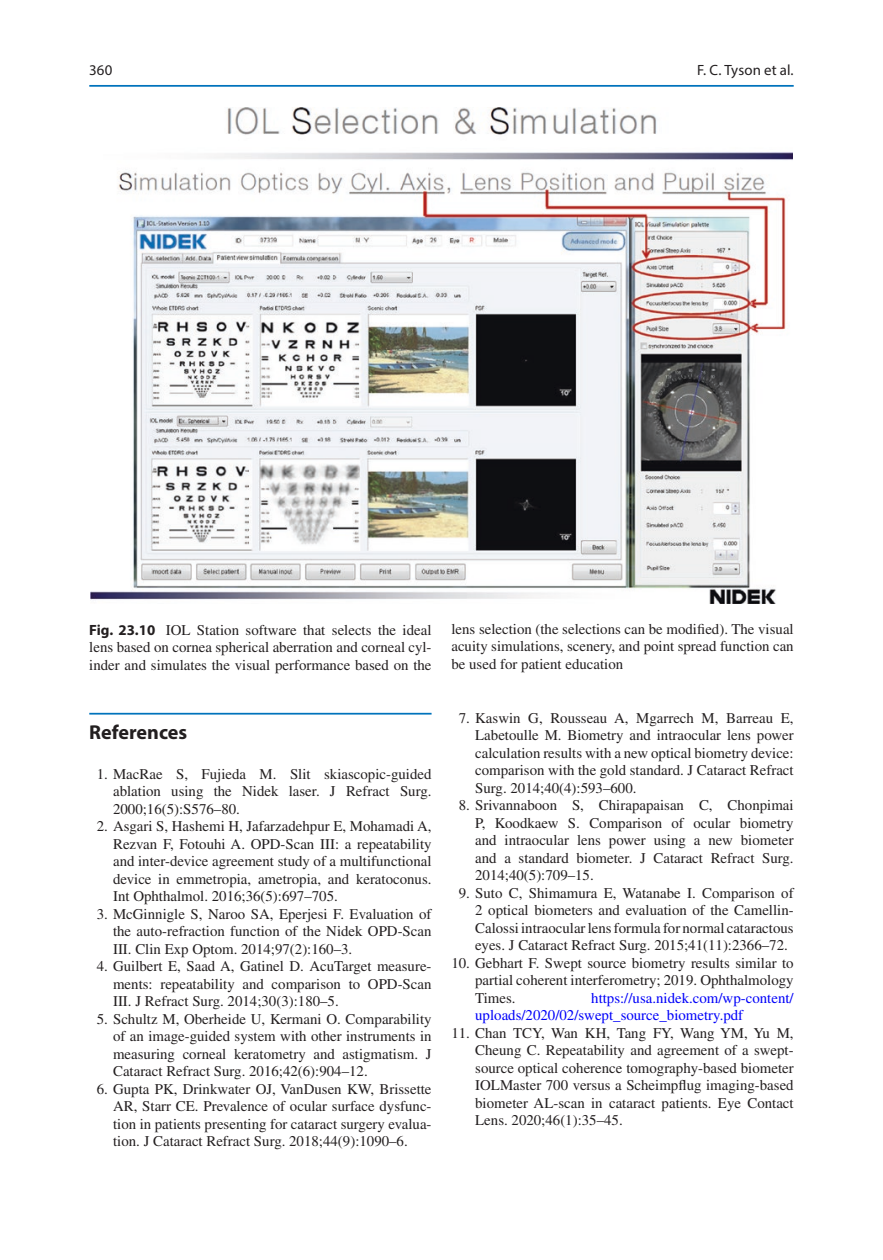
<style>
.page{position:relative;width:883px;height:1260px;background:#fff}
.page>*{position:absolute;margin:0;border:0;box-sizing:border-box;transform-origin:0 0}
.t1{font:700 20.12px "Myriad Pro";color:#231f20}
.t2{font:14.88px/17.5px "Times LT Std";color:#231f20;text-align:justify}
.t3{font:14.88px/17.5px "Times LT Std";color:#0000fa}
.t4{font:14.88px "Myriad Pro";letter-spacing:.005em;color:#231f20}
.s1{font-family:"Myriad Pro";font-weight:700}
</style>
<div class="page">
<img style="left:91px;top:107px;width:701px;height:497px">
<hr style="left:89px;top:713px;width:343px;height:2px;background:#0073bc">
<hr style="left:89px;top:85px;width:705px;height:2px;background:#0073bc">
<p class="t4" style="left:89px;top:61px;width:25px">360</p>
<p class="t4" style="left:697px;top:61px;width:98px">F. C. Tyson et al.</p>
<p class="t2" style="left:89px;top:621px;width:344px"><span class="s1">Fig. 23.10</span> IOL Station software that selects the ideal lens based on cornea spherical aberration and corneal cyl&shy;inder and simulates the visual performance based on the</p>
<p class="t2" style="left:451px;top:620px;width:344px">lens selection (the selections can be modified). The visual acuity simulations, scenery, and point spread function can be used for patient education</p>
<h1 class="t1" style="left:89px;top:719px;width:99px">References</h1>
<p class="t2" style="left:113px;top:765px;width:320px;text-indent:-16px">1. MacRae S, Fujieda M. Slit skiascopic-guided ablation using the Nidek laser. J Refract Surg.<br>2000;16(5):S576–80.</p>
<p class="t2" style="left:113px;top:817px;width:320px;text-indent:-16px">2. Asgari S, Hashemi H, Jafarzadehpur E, Mohamadi A, Rezvan F, Fotouhi A. OPD-Scan III: a repeatability and inter-device agreement study of a multifunctional device in emmetropia, ametropia, and keratoconus.<br>Int Ophthalmol. 2016;36(5):697–705.</p>
<p class="t2" style="left:113px;top:905px;width:320px;text-indent:-16px">3. McGinnigle S, Naroo SA, Eperjesi F. Evaluation of the auto-refraction function of the Nidek OPD-Scan III. Clin Exp Optom. 2014;97(2):160–3.</p>
<p class="t2" style="left:113px;top:957px;width:320px;text-indent:-16px">4. Guilbert E, Saad A, Gatinel D. AcuTarget measure&shy;ments: repeatability and comparison to OPD-Scan III. J Refract Surg. 2014;30(3):180–5.</p>
<p class="t2" style="left:113px;top:1010px;width:320px;text-indent:-16px">5. Schultz M, Oberheide U, Kermani O. Comparability of an image-guided system with other instruments in measuring corneal keratometry and astigmatism. J Cataract Refract Surg. 2016;42(6):904–12.</p>
<p class="t2" style="left:113px;top:1080px;width:320px;text-indent:-16px">6. Gupta PK, Drinkwater OJ, VanDusen KW, Brissette AR, Starr CE. Prevalence of ocular surface dysfunc&shy;tion in patients presenting for cataract surgery evalua&shy;tion. J Cataract Refract Surg. 2018;44(9):1090–6.</p>
<p class="t2" style="left:475px;top:709px;width:320px;text-indent:-16px">7. Kaswin G, Rousseau A, Mgarrech M, Barreau E, Labetoulle M. Biometry and intraocular lens power calculation results with a new optical biometry device: comparison with the gold standard. J Cataract Refract Surg. 2014;40(4):593–600.</p>
<p class="t2" style="left:475px;top:797px;width:320px;text-indent:-16px">8. Srivannaboon S, Chirapapaisan C, Chonpimai P, Koodkaew S. Comparison of ocular biometry and intraocular lens power using a new biometer and a standard biometer. J Cataract Refract Surg.<br>2014;40(5):709–15.</p>
<p class="t2" style="left:475px;top:884px;width:320px;text-indent:-16px">9. Suto C, Shimamura E, Watanabe I. Comparison of 2 optical biometers and evaluation of the Camellin-Calossi intraocular lens formula for normal cataractous eyes. J Cataract Refract Surg. 2015;41(11):2366–72.</p>
<p class="t2" style="left:475px;top:954px;width:320px;text-indent:-24px">10. Gebhart F. Swept source biometry results similar to partial coherent interferometry; 2019. Ophthalmology Times.</p>
<p class="t3" style="left:475px;top:989px;width:320px;text-indent:116px">https://usa.nidek.com/wp-content/ uploads/2020/02/swept_source_biometry.pdf</p>
<p class="t2" style="left:475px;top:1024px;width:320px;text-indent:-24px">11. Chan TCY, Wan KH, Tang FY, Wang YM, Yu M, Cheung C. Repeatability and agreement of a swept&shy;source optical coherence tomography-based biometer IOLMaster 700 versus a Scheimpflug imaging-based biometer AL-scan in cataract patients. Eye Contact Lens. 2020;46(1):35–45.</p>
</div>
